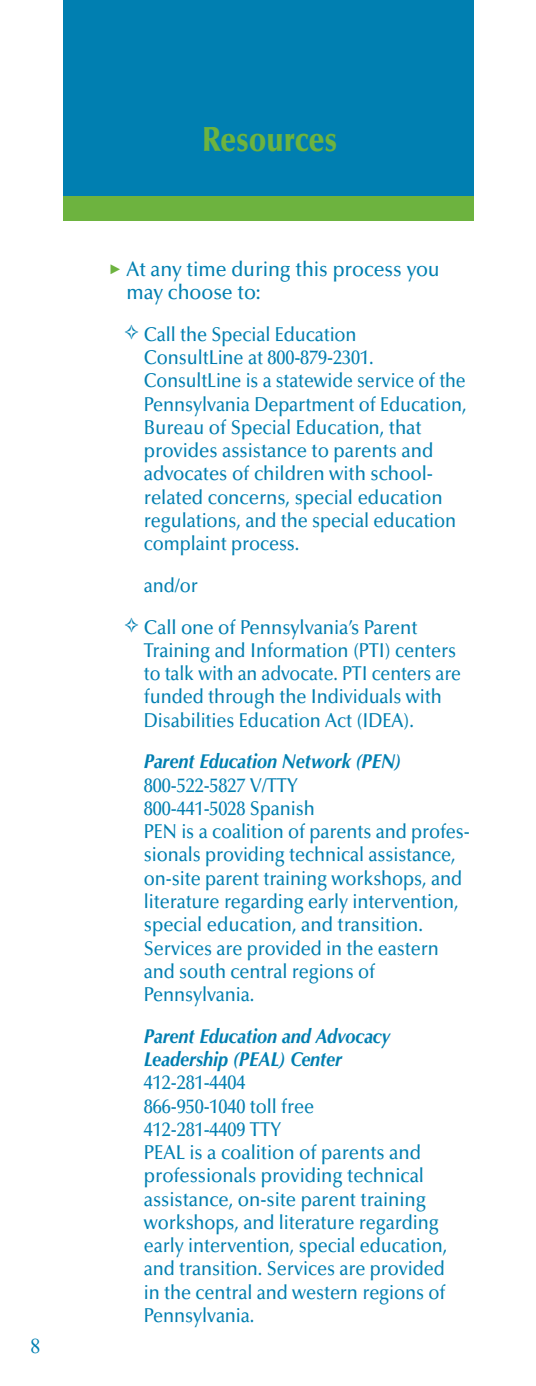
<style>
.page{position:relative;width:536px;height:1386px;background:#fff}
.page>*{position:absolute;margin:0;border:0;box-sizing:border-box;transform-origin:0 0}
.t1{font:900 34.65px "Optima LT Std";letter-spacing:-.005em;color:#6db33f;scale:.84 1}
.t2{font:500 21px/23.3px "Optima LT Std";letter-spacing:-.005em;color:#007fb1;scale:.93 1}
.t3{font:21px "Times New Roman";color:#007fb1}
.t4{font:500 20.12px/23.3px "Optima LT Std";letter-spacing:-.005em;color:#007fb1;scale:.9 1}
.t5{font:italic 700 20.12px/23.3px "Optima LT Std";letter-spacing:-.005em;color:#007fb1;scale:.9 1}
</style>
<div class="page">
<div style="left:63px;top:0;width:410px;height:196px;background:#007fb1"></div>
<div style="left:63px;top:196px;width:410px;height:25px;background:#6db33f"></div>
<p class="t3" style="left:30px;top:1335px;width:12px">8</p>
<h1 class="t1" style="left:202px;top:119px;width:162px">Resources</h1>
<p class="t2" style="left:126px;top:258px;width:338px">At any time during this process you may choose to:</p>
<p class="t4" style="left:144px;top:323px;width:360px">Call the Special Education<br>ConsultLine at 800-879-2301.<br>ConsultLine is a statewide service of the Pennsylvania Department of Education, Bureau of Special Education, that provides assistance to parents and advocates of children with school&shy;related concerns, special education regulations, and the special education complaint process.</p>
<p class="t4" style="left:144px;top:565px;width:305px;line-height:41.6px">and/or<br>Call one of Pennsylvania’s Parent</p>
<p class="t4" style="left:144px;top:639px;width:354px">Training and Information (PTI) centers to talk with an advocate. PTI centers are funded through the Individuals with Disabilities Education Act (IDEA).</p>
<p class="t5" style="left:144px;top:750px;width:287px">Parent Education Network (PEN)</p>
<p class="t4" style="left:144px;top:774px;width:363px">800-522-5827 V/TTY<br>800-441-5028 Spanish<br>PEN is a coalition of parents and profes&shy;sionals providing technical assistance, on-site parent training workshops, and literature regarding early intervention, special education, and transition.<br>Services are provided in the eastern and south central regions of<br>Pennsylvania.</p>
<p class="t5" style="left:144px;top:1024px;width:275px">Parent Education and Advocacy<br>Leadership (PEAL) Center</p>
<p class="t4" style="left:144px;top:1071px;width:338px">412-281-4404<br>866-950-1040 toll free<br>412-281-4409 TTY<br>PEAL is a coalition of parents and professionals providing technical assistance, on-site parent training workshops, and literature regarding early intervention, special education, and transition. Services are provided in the central and western regions of<br>Pennsylvania.</p>
</div>
